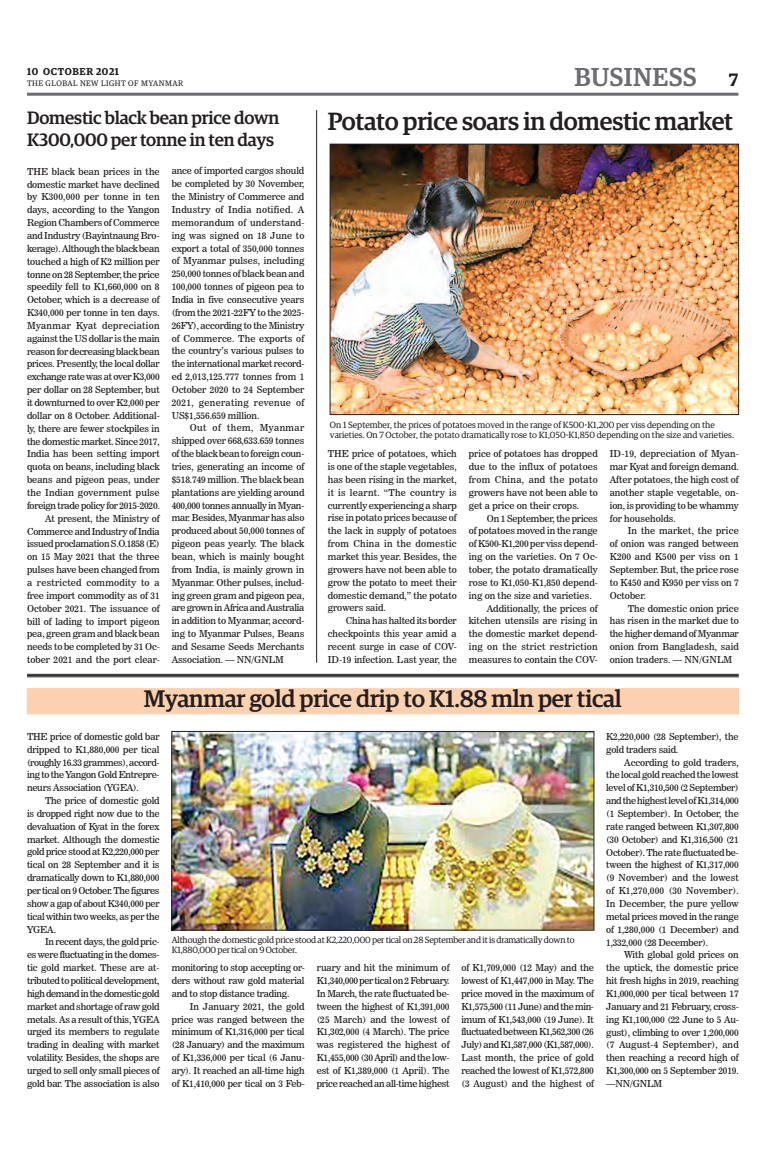
<style>
.page{position:relative;width:773px;height:1152px;background:#fff}
.page>*{position:absolute;margin:0;border:0;box-sizing:border-box;transform-origin:0 0}
.t1{font:500 26px "Guardian Egyp";letter-spacing:.02em;color:#6c6d70}
.Brief_Head{font:500 25px "Guardian Egyp";letter-spacing:-.01em;color:#231f20}
.Brief_Head-2{font:500 24px "Guardian Egyp";letter-spacing:-.01em;color:#231f20}
.Brief_Head-3{font:500 18px "Guardian Egyp";letter-spacing:-.01em;color:#231f20}
.t2{font:600 10px "Guardian Egyp";letter-spacing:.06em;color:#231f20}
._2nd_Body{font:9.5px/12.9px "News 706 BT Roman C";letter-spacing:-.01em;color:#231f20;text-align:justify}
.t3{font:9px/10.8px "Guardian Egyp";color:#231f20}
.t4{font:9px/10.8px "Guardian Egyp";letter-spacing:-.02em;color:#231f20}
.t5{font:8px "Guardian Egyp";letter-spacing:.06em;color:#231f20}
.s1{font-weight:600;font-size:18px;color:#231f20}
</style>
<div class="page">
<hr style="left:27px;top:93px;width:711px;height:3px;background:#6c6d70">
<div style="left:27px;top:688px;width:711px;height:26px;background:#fcd1af"></div>
<img style="left:332px;top:146px;width:404px;height:267px">
<div style="left:330px;top:144px;width:408px;height:271px;border:1px solid #231f20"></div>
<img style="left:174px;top:733px;width:418px;height:195px">
<div style="left:172px;top:731px;width:422px;height:199px;border:1px solid #231f20"></div>
<hr style="left:27px;top:674px;width:711px;height:1px;background:#231f20">
<hr style="left:27px;top:675px;width:711px;height:1px;background:#231f20">
<hr style="left:27px;top:677px;width:711px;height:1px;background:#231f20">
<hr style="left:316px;top:110px;width:1px;height:553px;background:#231f20">
<p class="t2" style="left:27px;top:64px;width:93px">10 OCTOBER 2021</p>
<p class="t5" style="left:27px;top:78px;width:158px">THE GLOBAL NEW LIGHT OF MYANMAR</p>
<h1 class="t1" style="left:574px;top:59px;width:165px">BUSINESS <span class="s1">7</span></h1>
<p class="Brief_Head-3" style="left:27px;top:105px;width:254px">Domestic black bean price down</p>
<p class="Brief_Head" style="left:328px;top:103px;width:407px">Potato price soars in domestic market</p>
<p class="Brief_Head-3" style="left:27px;top:127px;width:249px">K300,000 per tonne in ten days</p>
<p class="_2nd_Body" style="left:27px;top:165px;width:134px">THE black bean prices in the domestic market have declined by K300,000 per tonne in ten days, according to the Yangon Region Chambers of Commerce and Industry (Bayintnaung Bro&shy;kerage). Although the black bean touched a high of K2 million per tonne on 28 September, the price speedily fell to K1,660,000 on 8<br>October, which is a decrease of K340,000 per tonne in ten days.<br>Myanmar Kyat depreciation against the US dollar is the main reason for decreasing black bean prices. Presently, the local dollar exchange rate was at over K3,000 per dollar on 28 September, but it downturned to over K2,000 per dollar on 8 October. Additional&shy;ly, there are fewer stockpiles in the domestic market. Since 2017, India has been setting import quota on beans, including black beans and pigeon peas, under the Indian government pulse foreign trade policy for 2015-2020.</p>
<p class="_2nd_Body" style="left:27px;top:512px;width:134px;text-indent:18px">At present, the Ministry of Commerce and Industry of India issued proclamation S.O.1858 (E) on 15 May 2021 that the three pulses have been changed from a restricted commodity to a free import commodity as of 31<br>October 2021. The issuance of bill of lading to import pigeon pea, green gram and black bean needs to be completed by 31 Oc&shy;tober 2021 and the port clear-</p>
<p class="_2nd_Body" style="left:172px;top:165px;width:134px">ance of imported cargos should be completed by 30 November, the Ministry of Commerce and Industry of India notified. A memorandum of understand&shy;ing was signed on 18 June to export a total of 350,000 tonnes of Myanmar pulses, including 250,000 tonnes of black bean and 100,000 tonnes of pigeon pea to India in five consecutive years (from the 2021-22FY to the 2025- 26FY), according to the Ministry of Commerce. The exports of the country’s various pulses to the international market record&shy;ed 2,013,125.777 tonnes from 1<br>October 2020 to 24 September 2021, generating revenue of US$1,556.659 million.</p>
<p class="_2nd_Body" style="left:172px;top:422px;width:134px;text-indent:18px">Out of them, Myanmar shipped over 668,633.659 tonnes of the black bean to foreign coun&shy;tries, generating an income of $518.749 million. The black bean plantations are yielding around 400,000 tonnes annually in Myan&shy;mar. Besides, Myanmar has also produced about 50,000 tonnes of pigeon peas yearly. The black bean, which is mainly bought from India, is mainly grown in Myanmar. Other pulses, includ&shy;ing green gram and pigeon pea, are grown in Africa and Australia in addition to Myanmar, accord&shy;ing to Myanmar Pulses, Beans and Sesame Seeds Merchants Association. — NN/GNLM</p>
<p class="t3" style="left:330px;top:419px;width:405px">On 1 September, the prices of potatoes moved in the range of K500-K1,200 per viss depending on the varieties. On 7 October, the potato dramatically rose to K1,050-K1,850 depending on the size and varieties.</p>
<p class="_2nd_Body" style="left:328px;top:447px;width:130px">THE price of potatoes, which is one of the staple vegetables, has been rising in the market, it is learnt. “The country is currently experiencing a sharp rise in potato prices because of the lack in supply of potatoes from China in the domestic market this year. Besides, the growers have not been able to grow the potato to meet their domestic demand,” the potato growers said.</p>
<p class="_2nd_Body" style="left:328px;top:614px;width:130px;text-indent:18px">China has halted its border checkpoints this year amid a recent surge in case of COV-ID-19 infection. Last year, the</p>
<p class="_2nd_Body" style="left:469px;top:447px;width:130px">price of potatoes has dropped due to the influx of potatoes from China, and the potato growers have not been able to get a price on their crops.</p>
<p class="_2nd_Body" style="left:469px;top:512px;width:130px;text-indent:18px">On 1 September, the prices of potatoes moved in the range of K500-K1,200 per viss depend&shy;ing on the varieties. On 7 Oc&shy;tober, the potato dramatically rose to K1,050-K1,850 depend&shy;ing on the size and varieties.</p>
<p class="_2nd_Body" style="left:469px;top:602px;width:130px;text-indent:18px">Additionally, the prices of kitchen utensils are rising in the domestic market depend&shy;ing on the strict restriction measures to contain the COV-</p>
<p class="_2nd_Body" style="left:609px;top:447px;width:130px">ID-19, depreciation of Myan&shy;mar Kyat and foreign demand.<br>After potatoes, the high cost of another staple vegetable, on&shy;ion, is providing to be whammy for households.</p>
<p class="_2nd_Body" style="left:609px;top:525px;width:130px;text-indent:18px">In the market, the price of onion was ranged between K200 and K500 per viss on 1<br>September. But, the price rose to K450 and K950 per viss on 7<br>October.</p>
<p class="_2nd_Body" style="left:609px;top:602px;width:130px;text-indent:18px">The domestic onion price has risen in the market due to the higher demand of Myanmar onion from Bangladesh, said onion traders. — NN/GNLM</p>
<p class="Brief_Head-2" style="left:144px;top:682px;width:479px">Myanmar gold price drip to K1.88 mln per tical</p>
<p class="_2nd_Body" style="left:27px;top:730px;width:134px">THE price of domestic gold bar dripped to K1,880,000 per tical (roughly 16.33 grammes), accord&shy;ing to the Yangon Gold Entrepre&shy;neurs Association (YGEA).</p>
<p class="_2nd_Body" style="left:27px;top:794px;width:134px;text-indent:18px">The price of domestic gold is dropped right now due to the devaluation of Kyat in the forex market. Although the domestic gold price stood at K2,220,000 per tical on 28 September and it is dramatically down to K1,880,000 per tical on 9 October. The figures show a gap of about K340,000 per tical within two weeks, as per the YGEA.</p>
<p class="_2nd_Body" style="left:27px;top:936px;width:134px;text-indent:18px">In recent days, the gold pric&shy;es were fluctuating in the domes&shy;tic gold market. These are at&shy;tributed to political development, high demand in the domestic gold market and shortage of raw gold metals. As a result of this, YGEA urged its members to regulate trading in dealing with market volatility. Besides, the shops are urged to sell only small pieces of gold bar. The association is also</p>
<p class="t4" style="left:172px;top:934px;width:404px">Although the domestic gold price stood at K2,220,000 per tical on 28 September and it is dramatically down to<br>K1,880,000 per tical on 9 October.</p>
<p class="_2nd_Body" style="left:172px;top:961px;width:134px">monitoring to stop accepting or&shy;ders without raw gold material and to stop distance trading.</p>
<p class="_2nd_Body" style="left:172px;top:1000px;width:134px;text-indent:18px">In January 2021, the gold price was ranged between the minimum of K1,316,000 per tical (28 January) and the maximum of K1,336,000 per tical (6 Janu&shy;ary). It reached an all-time high of K1,410,000 per tical on 3 Feb-</p>
<p class="_2nd_Body" style="left:316px;top:961px;width:134px">ruary and hit the minimum of K1,340,000 per tical on 2 February.<br>In March, the rate fluctuated be&shy;tween the highest of K1,391,000 (25 March) and the lowest of K1,302,000 (4 March). The price was registered the highest of K1,455,000 (30 April) and the low&shy;est of K1,389,000 (1 April). The price reached an all-time highest</p>
<p class="_2nd_Body" style="left:461px;top:961px;width:134px">of K1,709,000 (12 May) and the lowest of K1,447,000 in May. The price moved in the maximum of K1,575,500 (11 June) and the min&shy;imum of K1,543,000 (19 June). It fluctuated between K1,562,300 (26<br>July) and K1,587,000 (K1,587,000).<br>Last month, the price of gold reached the lowest of K1,572,800 (3 August) and the highest of</p>
<p class="_2nd_Body" style="left:606px;top:730px;width:134px">K2,220,000 (28 September), the gold traders said.</p>
<p class="_2nd_Body" style="left:606px;top:756px;width:134px;text-indent:18px">According to gold traders, the local gold reached the lowest level of K1,310,500 (2 September) and the highest level of K1,314,000 (1 September). In October, the rate ranged between K1,307,800 (30 October) and K1,316,500 (21<br>October). The rate fluctuated be&shy;tween the highest of K1,317,000 (9 November) and the lowest of K1,270,000 (30 November).<br>In December, the pure yellow metal prices moved in the range of 1,280,000 (1 December) and 1,332,000 (28 December).</p>
<p class="_2nd_Body" style="left:606px;top:949px;width:134px;text-indent:18px">With global gold prices on the uptick, the domestic price hit fresh highs in 2019, reaching K1,000,000 per tical between 17<br>January and 21 February, cross&shy;ing K1,100,000 (22 June to 5 Au&shy;gust), climbing to over 1,200,000 (7 August-4 September), and then reaching a record high of K1,300,000 on 5 September 2019. —NN/GNLM</p>
</div>
